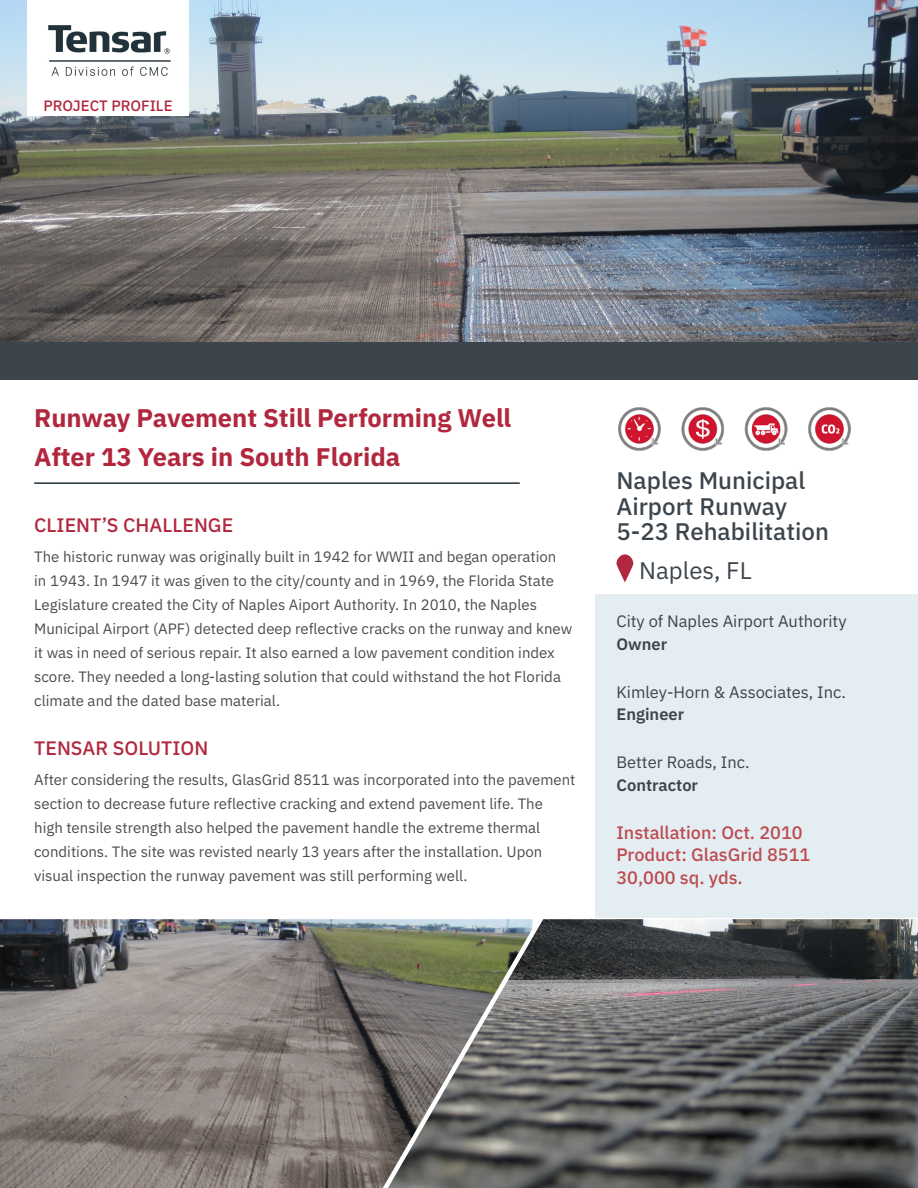
<style>
.page{position:relative;width:918px;height:1188px;background:#fff}
.page>*{position:absolute;margin:0;border:0;box-sizing:border-box;transform-origin:0 0}
.t1{font:700 25.5px/39px "IBM Plex Sans";color:#b1283e}
.t2{font:500 24px/25.5px "IBM Plex Sans";color:#3c444c}
.t3{font:24px "IBM Plex Sans";color:#3c444c}
.t4{font:500 19.5px "IBM Plex Sans";color:#b1283e}
.t5{font:500 18px "IBM Plex Sans";color:#bc4b50}
.t6{font:16.5px "IBM Plex Sans";color:#3c444c}
.t7{font:600 16.5px "IBM Plex Sans";color:#3c444c}
.t8{font:15px/24px "IBM Plex Sans";color:#4b4c4d}
.t9{font:500 15px "IBM Plex Sans";color:#b1283e}
</style>
<div class="page">
<div style="left:595px;top:594px;width:323px;height:323px;background:#e4edf2"></div>
<img style="left:0;top:0;width:918px;height:342px">
<div style="left:0;top:342px;width:918px;height:38px;background:#3c444c"></div>
<div style="left:27px;top:0;width:162px;height:116px;background:#fff"></div>
<img style="left:48px;top:25px;width:123px;height:51px">
<hr style="left:34px;top:482px;width:486px;height:2px;background:#21313a">
<svg style="left:617px;top:554px;width:16px;height:28px"></svg>
<img style="left:618px;top:407px;width:233px;height:44px">
<img style="left:0;top:919px;width:364px;height:269px">
<img style="left:554px;top:919px;width:364px;height:269px">
<svg style="left:364px;top:919px;width:190px;height:269px"></svg>
<p class="t9" style="left:43px;top:94px;width:131px">PROJECT PROFILE</p>
<p class="t1" style="left:34px;top:396px;width:479px">Runway Pavement Still Performing Well<br>After 13 Years in South Florida</p>
<p class="t4" style="left:34px;top:510px;width:201px">CLIENT’S CHALLENGE</p>
<p class="t8" style="left:34px;top:543px;width:540px">The historic runway was originally built in 1942 for WWII and began operation in 1943. In 1947 it was given to the city/county and in 1969, the Florida State Legislature created the City of Naples Aiport Authority. In 2010, the Naples Municipal Airport (APF) detected deep reflective cracks on the runway and knew it was in need of serious repair. It also earned a low pavement condition index score. They needed a long-lasting solution that could withstand the hot Florida climate and the dated base material.</p>
<p class="t4" style="left:34px;top:733px;width:176px">TENSAR SOLUTION</p>
<p class="t8" style="left:34px;top:767px;width:543px">After considering the results, GlasGrid 8511 was incorporated into the pavement section to decrease future reflective cracking and extend pavement life. The<br>high tensile strength also helped the pavement handle the extreme thermal conditions. The site was revisted nearly 13 years after the installation. Upon visual inspection the runway pavement was still performing well.</p>
<p class="t2" style="left:616px;top:466px;width:214px">Naples Municipal<br>Airport Runway<br>5-23 Rehabilitation</p>
<p class="t3" style="left:639px;top:553px;width:114px">Naples, FL</p>
<p class="t6" style="left:616px;top:609px;width:232px">City of Naples Airport Authority</p>
<p class="t7" style="left:616px;top:631px;width:52px">Owner</p>
<p class="t6" style="left:616px;top:679px;width:231px">Kimley-Horn &amp; Associates, Inc.</p>
<p class="t7" style="left:616px;top:702px;width:69px">Engineer</p>
<p class="t6" style="left:616px;top:750px;width:135px">Better Roads, Inc.</p>
<p class="t7" style="left:616px;top:772px;width:83px">Contractor</p>
<p class="t5" style="left:616px;top:819px;width:188px">Installation: Oct. 2010</p>
<p class="t5" style="left:616px;top:841px;width:195px">Product: GlasGrid 8511</p>
<p class="t5" style="left:616px;top:864px;width:128px">30,000 sq. yds.</p>
</div>
